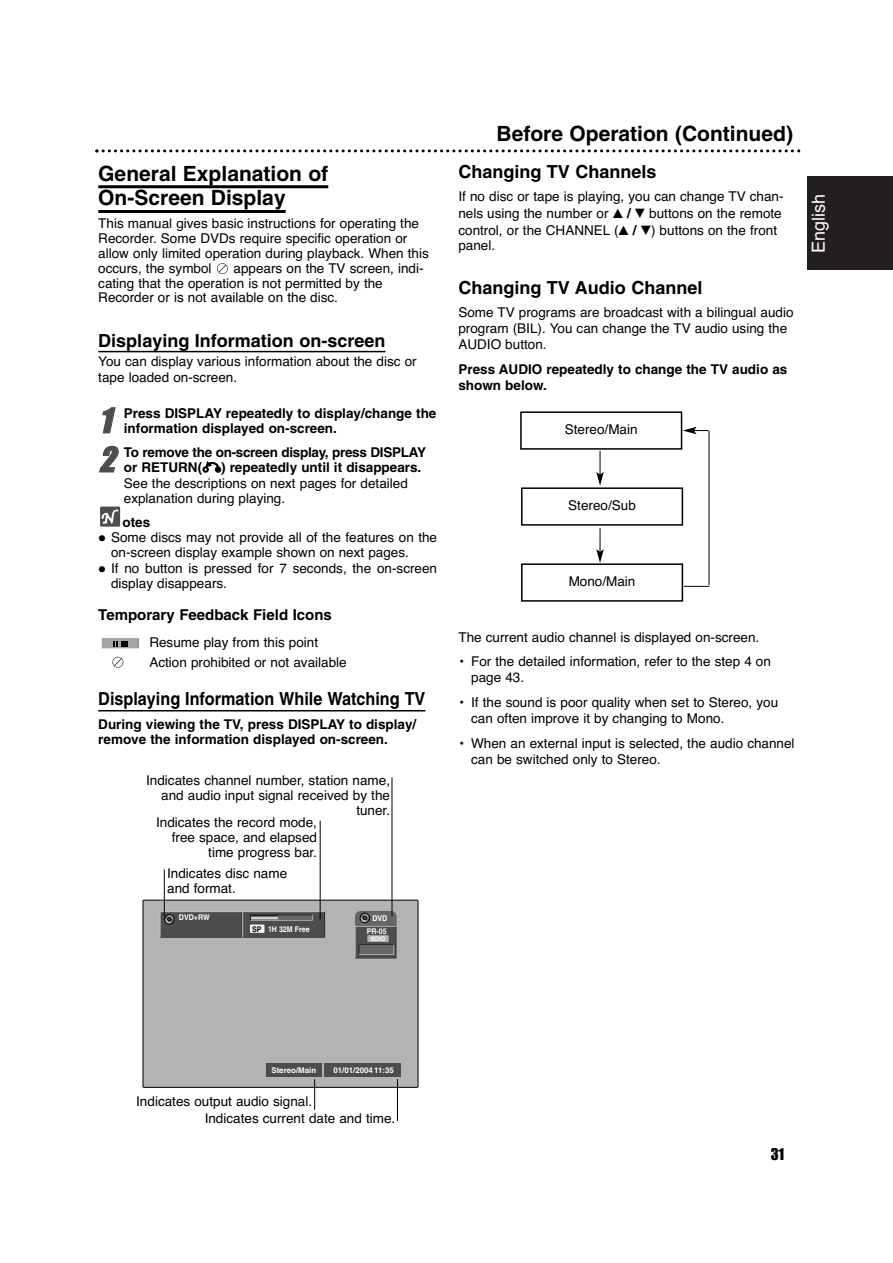
<style>
.page{position:relative;width:893px;height:1263px;background:#fff}
.page>*{position:absolute;margin:0;border:0;box-sizing:border-box;transform-origin:0 0}
.t1{font:italic 31.8px "Impact";color:#4d4d4d}
.t2{font:700 21px/24.3px "Helvetica";color:#000}
.t3{font:700 18px "Helvetica";color:#000}
.t4{font:700 18px "Helvetica";color:#000;scale:.9 1}
.t5{font:18px "Helvetica";color:#fff}
.t6{font:700 15px "Helvetica";color:#000}
.t7{font:15px "Impact";color:#000}
.t8{font:13.5px/14.9px "Helvetica";color:#000}
.t9{font:700 13.5px/15.3px "Helvetica";color:#000}
.t10{font:700 13.5px/15.3px "Helvetica";letter-spacing:-.02em;color:#000}
.t11{font:700 7.95px "Helvetica";color:#fff}
.t12{font:700 7.95px/12.6px "Helvetica";color:#fff;text-align:right;scale:.9 1}
.t13{font:700 6.6px "Helvetica";color:#fff;scale:.71 1}
.s1{font-family:"Sony PS Common";font-weight:400}
.s2{font-weight:400}
.s3{color:#000}
.s4{font-family:"Sony PS Common"}
.s5{font-weight:700}
</style>
<div class="page">
<div style="left:807px;top:176px;width:85px;height:94px;background:#231f20"></div>
<hr style="left:98px;top:185px;width:230px;height:3px;background:#000">
<hr style="left:98px;top:210px;width:188px;height:3px;background:#000">
<hr style="left:98px;top:351px;width:287px;height:1px;background:#000">
<hr style="left:98px;top:710px;width:327px;height:1px;background:#000">
<svg style="left:112px;top:657px;width:11px;height:11px"></svg>
<svg style="left:101px;top:638px;width:38px;height:10px"></svg>
<svg style="left:100px;top:506px;width:21px;height:20px"></svg>
<div style="left:100px;top:507px;width:20px;height:20px;background:#4d4d4d"></div>
<svg style="left:101px;top:509px;width:18px;height:15px"></svg>
<svg style="left:217px;top:263px;width:11px;height:11px"></svg>
<div style="left:143px;top:900px;width:275px;height:188px;background:#b3b3b3;border:1px solid #000"></div>
<svg style="left:160px;top:911px;width:165px;height:27px;background:#5a5a5a"></svg>
<div style="left:324px;top:1063px;width:77px;height:14px;background:#4d4d4d"></div>
<svg style="left:355px;top:911px;width:41px;height:47px;background:#636363"></svg>
<div style="left:266px;top:1063px;width:56px;height:14px;background:#4d4d4d"></div>
<hr style="left:164px;top:870px;width:1px;height:46px;background:#000">
<hr style="left:391px;top:777px;width:1px;height:139px;background:#000">
<hr style="left:320px;top:821px;width:1px;height:98px;background:#000">
<hr style="left:397px;top:1079px;width:1px;height:42px;background:#000">
<hr style="left:314px;top:1079px;width:1px;height:31px;background:#000">
<div style="left:520px;top:411px;width:162px;height:39px;border:2px solid #000"></div>
<div style="left:521px;top:487px;width:162px;height:39px;border:2px solid #000"></div>
<div style="left:521px;top:563px;width:162px;height:39px;border:2px solid #000"></div>
<svg style="left:682px;top:427px;width:26px;height:7px"></svg>
<hr style="left:708px;top:431px;width:1px;height:154px;background:#000">
<svg style="left:596px;top:451px;width:7px;height:35px"></svg>
<svg style="left:596px;top:528px;width:7px;height:35px"></svg>
<svg style="left:683px;top:586px;width:26px;height:1px"></svg>
<svg style="left:95px;top:149px;width:705px;height:3px"></svg>
<h2 class="t2" style="left:98px;top:163px;width:231px">General Explanation of<br>On-Screen Display</h2>
<p class="t8" style="left:98px;top:217px;width:332px">This manual gives basic instructions for operating the Recorder. Some DVDs require specific operation or allow only limited operation during playback. When this occurs, the symbol</p>
<p class="t8" style="left:98px;top:262px;width:327px;text-indent:135px">appears on the TV screen, indi&shy;cating that the operation is not permitted by the<br>Recorder or is not available on the disc.</p>
<h3 class="t3" style="left:98px;top:334px;width:288px">Displaying Information on-screen</h3>
<p class="t8" style="left:98px;top:354px;width:320px;line-height:16.5px">You can display various information about the disc or tape loaded on-screen.</p>
<h1 class="t1" style="left:99px;top:410px;width:19px">1</h1>
<p class="t9" style="left:124px;top:407px;width:314px">Press DISPLAY repeatedly to display/change the information displayed on-screen.</p>
<h1 class="t1" style="left:99px;top:449px;width:17px">2</h1>
<p class="t10" style="left:124px;top:446px;width:304px">To remove the on-screen display, press DISPLAY or RETURN(<span class="s1">O</span>) repeatedly until it disappears.<br><span class="s2">See the descriptions on next pages for detailed explanation during playing.</span></p>
<p class="t9" style="left:123px;top:516px;width:29px">otes</p>
<p class="t8" style="left:111px;top:531px;width:327px;line-height:15.3px">Some discs may not provide all of the features on the on-screen display example shown on next pages.<br>If no button is pressed for 7 seconds, the on-screen display disappears.</p>
<p class="t6" style="left:98px;top:610px;width:235px">Temporary Feedback Field Icons</p>
<p class="t8" style="left:149px;top:633px;width:199px;line-height:20.1px">Resume play from this point<br>Action prohibited or not available</p>
<h3 class="t4" style="left:98px;top:692px;width:365px">Displaying Information While Watching TV</h3>
<p class="t9" style="left:98px;top:718px;width:319px">During viewing the TV, press DISPLAY to display/ remove the information displayed on-screen.</p>
<p class="t8" style="left:146px;top:774px;width:245px;text-align:right">Indicates channel number, station name, and audio input signal received by the tuner.</p>
<p class="t8" style="left:156px;top:816px;width:162px;text-align:right">Indicates the record mode, free space, and elapsed time progress bar.</p>
<p class="t8" style="left:167px;top:867px;width:122px">Indicates disc name and format.</p>
<p class="t12" style="left:179px;top:912px;width:36px">DVD+RW</p>
<p class="t12" style="left:252px;top:923px;width:65px"><span class="s3">SP</span> 1H 32M Free</p>
<p class="t12" style="left:367px;top:913px;width:24px">DVD<br>PR-05</p>
<p class="t13" style="left:370px;top:936px;width:22px">MONO</p>
<h2 class="t2" style="left:496px;top:124px;width:298px">Before Operation (Continued)</h2>
<h3 class="t3" style="left:458px;top:165px;width:199px">Changing TV Channels</h3>
<p class="t8" style="left:458px;top:189px;width:326px;line-height:16.4px">If no disc or tape is playing, you can change TV chan&shy;nels using the number or <span class="s4">v</span> <span class="s5">/</span> <span class="s4">V</span> buttons on the remote control, or the CHANNEL (<span class="s4">v</span> <span class="s5">/</span> <span class="s4">V</span>) buttons on the front panel.</p>
<h3 class="t3" style="left:458px;top:281px;width:245px">Changing TV Audio Channel</h3>
<p class="t8" style="left:458px;top:305px;width:337px;line-height:16.2px">Some TV programs are broadcast with a bilingual audio program (BIL). You can change the TV audio using the<br>AUDIO button.</p>
<p class="t9" style="left:458px;top:362px;width:330px;line-height:16.2px">Press AUDIO repeatedly to change the TV audio as shown below.</p>
<p class="t8" style="left:565px;top:423px;width:74px">Stereo/Main</p>
<h3 class="t5" style="left:812px;top:253px;width:61px;rotate:-90deg">English</h3>
<p class="t8" style="left:568px;top:499px;width:69px">Stereo/Sub</p>
<p class="t8" style="left:568px;top:575px;width:68px">Mono/Main</p>
<p class="t8" style="left:458px;top:631px;width:302px">The current audio channel is displayed on-screen.</p>
<p class="t8" style="left:471px;top:655px;width:301px;line-height:16.2px;text-indent:-13px">• For the detailed information, refer to the step 4 on page 43.</p>
<p class="t8" style="left:471px;top:696px;width:308px;line-height:16.2px;text-indent:-13px">• If the sound is poor quality when set to Stereo, you can often improve it by changing to Mono.</p>
<p class="t8" style="left:471px;top:737px;width:325px;line-height:16.2px;text-indent:-13px">• When an external input is selected, the audio channel can be switched only to Stereo.</p>
<p class="t11" style="left:271px;top:1067px;width:46px">Stereo/Main</p>
<p class="t8" style="left:136px;top:1095px;width:177px">Indicates output audio signal.</p>
<p class="t11" style="left:333px;top:1067px;width:62px">01/01/2004 11:35</p>
<p class="t8" style="left:205px;top:1112px;width:192px">Indicates current date and time.</p>
<p class="t7" style="left:770px;top:1149px;width:15px">31</p>
</div>
